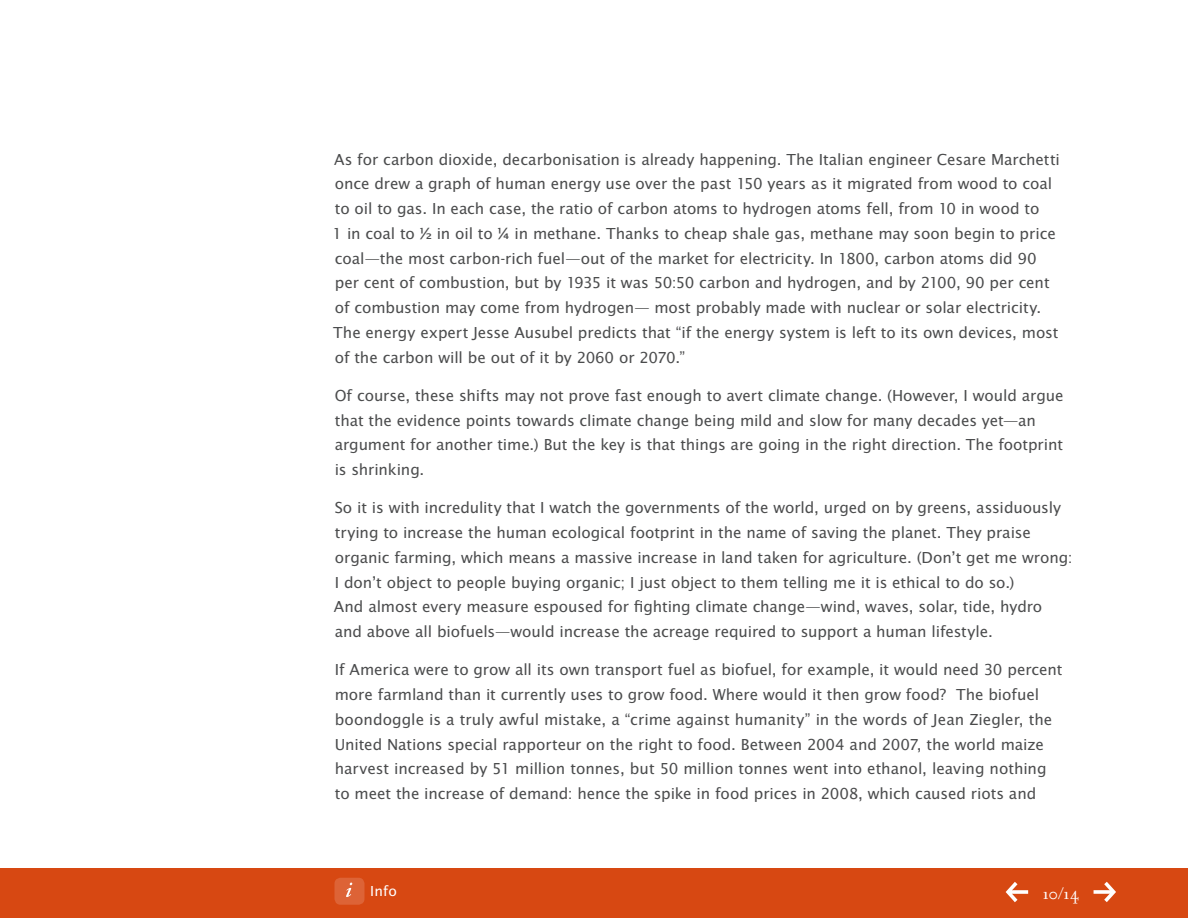
<style>
.page{position:relative;width:1188px;height:918px;background:#fff}
.page>*{position:absolute;margin:0;border:0;box-sizing:border-box;transform-origin:0 0}
.t1{font:18px "Filosofia OT";color:#fff}
.t2{font:16.5px/24.8px "Lucida Sans EFOP";letter-spacing:-.005em;color:#4b4c4d}
.t3{font:15px "Lucida Sans EFOP";color:#fff}
</style>
<div class="page">
<div style="left:0;top:869px;width:1188px;height:49px;background:#d74812"></div>
<div style="left:334px;top:878px;width:30px;height:27px;background:#dd6336;border-radius:6px"></div>
<svg style="left:346px;top:883px;width:6px;height:14px"></svg>
<svg style="left:1006px;top:882px;width:22px;height:20px"></svg>
<svg style="left:1094px;top:882px;width:22px;height:20px"></svg>
<p class="t2" style="left:333px;top:148px;width:729px">As for carbon dioxide, decarbonisation is already happening. The Italian engineer Cesare Marchetti once drew a graph of human energy use over the past 150 years as it migrated from wood to coal to oil to gas. In each case, the ratio of carbon atoms to hydrogen atoms fell, from 10 in wood to<br>1 in coal to ½ in oil to ¼ in methane. Thanks to cheap shale gas, methane may soon begin to price coal—the most carbon-rich fuel—out of the market for electricity. In 1800, carbon atoms did 90 per cent of combustion, but by 1935 it was 50:50 carbon and hydrogen, and by 2100, 90 per cent of combustion may come from hydrogen— most probably made with nuclear or solar electricity.<br>The energy expert Jesse Ausubel predicts that “if the energy system is left to its own devices, most of the carbon will be out of it by 2060 or 2070.”</p>
<p class="t2" style="left:335px;top:384px;width:730px">Of course, these shifts may not prove fast enough to avert climate change. (However, I would argue that the evidence points towards climate change being mild and slow for many decades yet—an argument for another time.) But the key is that things are going in the right direction. The footprint is shrinking.</p>
<p class="t2" style="left:334px;top:496px;width:740px">So it is with incredulity that I watch the governments of the world, urged on by greens, assiduously trying to increase the human ecological footprint in the name of saving the planet. They praise organic farming, which means a massive increase in land taken for agriculture. (Don’t get me wrong:<br>I don’t object to people buying organic; I just object to them telling me it is ethical to do so.)<br>And almost every measure espoused for fighting climate change—wind, waves, solar, tide, hydro and above all biofuels—would increase the acreage required to support a human lifestyle.</p>
<p class="t2" style="left:335px;top:658px;width:729px">If America were to grow all its own transport fuel as biofuel, for example, it would need 30 percent more farmland than it currently uses to grow food. Where would it then grow food? The biofuel boondoggle is a truly awful mistake, a “crime against humanity” in the words of Jean Ziegler, the United Nations special rapporteur on the right to food. Between 2004 and 2007, the world maize harvest increased by 51 million tonnes, but 50 million tonnes went into ethanol, leaving nothing to meet the increase of demand: hence the spike in food prices in 2008, which caused riots and</p>
<p class="t3" style="left:370px;top:883px;width:28px">Info</p>
<p class="t1" style="left:1042px;top:884px;width:39px">10/14</p>
</div>
